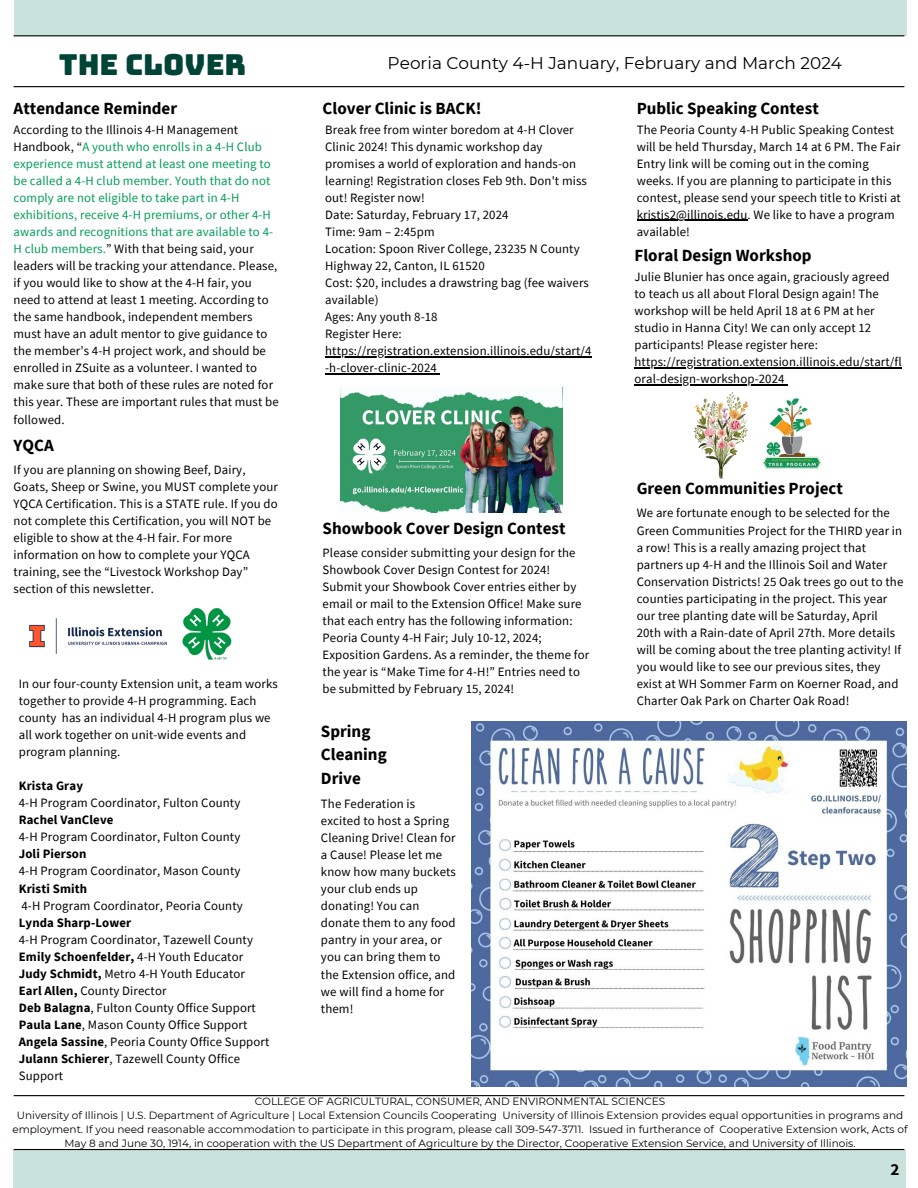
<style>
.page{position:relative;width:918px;height:1188px;background:#fff}
.page>*{position:absolute;margin:0;border:0;box-sizing:border-box;transform-origin:0 0}
.t1{font:28.95px "Bungee";color:#004438}
.t2{font:700 16.95px/23.7px "Source Sans Pro";color:#000}
.t3{font:16.95px "Montserrat";color:#000}
.t4{font:12.75px/17.1px "Source Sans Pro";letter-spacing:.01em;color:#000}
.t5{font:10.5px/14px "Montserrat";color:#000;text-align:center}
.s1{color:#009d56}
.s2{font-weight:700}
</style>
<div class="page">
<hr style="left:14px;top:86px;width:890px;height:1px;background:#000">
<div style="left:14px;top:1150px;width:892px;height:38px;background:#c9e3dc"></div>
<hr style="left:14px;top:1149px;width:890px;height:1px;background:#000">
<div style="left:14px;top:0;width:892px;height:36px;background:#c9e3dc"></div>
<hr style="left:14px;top:35px;width:890px;height:1px;background:#000">
<hr style="left:14px;top:1095px;width:890px;height:1px;background:#000">
<img style="left:29px;top:618px;width:138px;height:36px">
<img style="left:182px;top:608px;width:50px;height:52px">
<img style="left:472px;top:722px;width:434px;height:364px">
<img style="left:762px;top:398px;width:60px;height:71px">
<img style="left:694px;top:393px;width:53px;height:85px">
<img style="left:341px;top:391px;width:221px;height:121px">
<hr style="left:634px;top:367px;width:268px;height:2px;background:#000">
<hr style="left:634px;top:385px;width:151px;height:1px;background:#000">
<hr style="left:637px;top:220px;width:111px;height:1px;background:#000">
<hr style="left:325px;top:356px;width:267px;height:1px;background:#000">
<hr style="left:325px;top:373px;width:112px;height:1px;background:#000">
<p class="t1" style="left:59px;top:50px;width:189px">THE CLOVER</p>
<p class="t3" style="left:388px;top:53px;width:456px">Peoria County 4-H January, February and March 2024</p>
<p class="t2" style="left:14px;top:96px;width:165px">Attendance Reminder</p>
<h3 class="t4" style="left:14px;top:121px;width:267px">According to the Illinois 4-H Management Handbook, “<span class="s1">A youth who enrolls in a 4-H Club experience must attend at least one meeting to be called a 4-H club member. Youth that do not comply are not eligible to take part in 4-H exhibitions, receive 4-H premiums, or other 4-H awards and recognitions that are available to 4- H club members.</span>” With that being said, your leaders will be tracking your attendance. Please, if you would like to show at the 4-H fair, you need to attend at least 1 meeting. According to the same handbook, independent members must have an adult mentor to give guidance to the member’s 4-H project work, and should be enrolled in ZSuite as a volunteer. I wanted to make sure that both of these rules are noted for this year. These are important rules that must be followed.</h3>
<h3 class="t2" style="left:14px;top:433px;width:42px">YQCA</h3>
<p class="t4" style="left:14px;top:461px;width:266px">If you are planning on showing Beef, Dairy, Goats, Sheep or Swine, you MUST complete your YQCA Certification. This is a STATE rule. If you do not complete this Certification, you will NOT be eligible to show at the 4-H fair. For more information on how to complete your YQCA training, see the “Livestock Workshop Day” section of this newsletter.</p>
<p class="t4" style="left:19px;top:675px;width:261px">In our four-county Extension unit, a team works together to provide 4-H programming. Each county has an individual 4-H program plus we all work together on unit-wide events and program planning.</p>
<h3 class="t4" style="left:19px;top:777px;width:223px"><span class="s2">Krista Gray<br></span>4-H Program Coordinator, Fulton County<br><span class="s2">Rachel VanCleve<br></span>4-H Program Coordinator, Fulton County<br><span class="s2">Joli Pierson<br></span>4-H Program Coordinator, Mason County<br><span class="s2">Kristi Smith</span></h3>
<h5 class="t4" style="left:19px;top:896px;width:252px">4-H Program Coordinator, Peoria County <span class="s2">Lynda Sharp-Lower<br></span>4-H Program Coordinator, Tazewell County <span class="s2">Emily Schoenfelder,</span> 4-H Youth Educator <span class="s2">Judy Schmidt,</span> Metro 4-H Youth Educator <span class="s2">Earl Allen,</span> County Director<br><span class="s2">Deb Balagna</span>, Fulton County Office Support <span class="s2">Paula Lane</span>, Mason County Office Support <span class="s2">Angela Sassine</span>, Peoria County Office Support <span class="s2">Julann Schierer</span>, Tazewell County Office Support</h5>
<h2 class="t2" style="left:323px;top:96px;width:161px">Clover Clinic is BACK!</h2>
<p class="t4" style="left:325px;top:121px;width:265px">Break free from winter boredom at 4-H Clover<br>Clinic 2024! This dynamic workshop day promises a world of exploration and hands-on learning! Registration closes Feb 9th. Don't miss out! Register now!<br>Date: Saturday, February 17, 2024<br>Time: 9am – 2:45pm<br>Location: Spoon River College, 23235 N County<br>Highway 22, Canton, IL 61520<br>Cost: $20, includes a drawstring bag (fee waivers available)<br>Ages: Any youth 8-18<br>Register Here:</p>
<p class="t4" style="left:325px;top:342px;width:268px">https://registration.extension.illinois.edu/start/4 -h-clover-clinic-2024</p>
<h2 class="t2" style="left:323px;top:516px;width:244px">Showbook Cover Design Contest</h2>
<p class="t4" style="left:323px;top:543px;width:268px">Please consider submitting your design for the Showbook Cover Design Contest for 2024!<br>Submit your Showbook Cover entries either by email or mail to the Extension Office! Make sure that each entry has the following information:<br>Peoria County 4-H Fair; July 10-12, 2024; Exposition Gardens. As a reminder, the theme for the year is “Make Time for 4-H!” Entries need to be submitted by February 15, 2024!</p>
<h3 class="t2" style="left:321px;top:719px;width:67px">Spring<br>Cleaning<br>Drive</h3>
<p class="t4" style="left:321px;top:795px;width:136px">The Federation is excited to host a Spring<br>Cleaning Drive! Clean for a Cause! Please let me know how many buckets your club ends up donating! You can donate them to any food pantry in your area, or you can bring them to the Extension office, and we will find a home for them!</p>
<p class="t2" style="left:637px;top:96px;width:184px">Public Speaking Contest</p>
<p class="t4" style="left:637px;top:121px;width:266px">The Peoria County 4-H Public Speaking Contest will be held Thursday, March 14 at 6 PM. The Fair Entry link will be coming out in the coming weeks. If you are planning to participate in this contest, please send your speech title to Kristi at</p>
<h3 class="t4" style="left:637px;top:206px;width:259px">kristis2@illinois.edu. We like to have a program available!</h3>
<p class="t2" style="left:634px;top:243px;width:179px">Floral Design Workshop</p>
<p class="t4" style="left:634px;top:268px;width:257px">Julie Blunier has once again, graciously agreed to teach us all about Floral Design again! The workshop will be held April 18 at 6 PM at her studio in Hanna City! We can only accept 12 participants! Please register here:</p>
<h3 class="t4" style="left:634px;top:353px;width:269px">https://registration.extension.illinois.edu/start/fl</h3>
<p class="t4" style="left:634px;top:370px;width:152px">oral-design-workshop-2024</p>
<p class="t2" style="left:637px;top:476px;width:208px">Green Communities Project</p>
<p class="t4" style="left:637px;top:504px;width:268px">We are fortunate enough to be selected for the Green Communities Project for the THIRD year in a row! This is a really amazing project that partners up 4-H and the Illinois Soil and Water Conservation Districts! 25 Oak trees go out to the counties participating in the project. This year our tree planting date will be Saturday, April 20th with a Rain-date of April 27th. More details will be coming about the tree planting activity! If you would like to see our previous sites, they exist at WH Sommer Farm on Koerner Road, and Charter Oak Park on Charter Oak Road!</p>
<h5 class="t5" style="left:255px;top:1094px;width:412px">COLLEGE OF AGRICULTURAL, CONSUMER, AND ENVIRONMENTAL SCIENCES</h5>
<h5 class="t5" style="left:12px;top:1108px;width:897px">University of Illinois | U.S. Department of Agriculture | Local Extension Councils Cooperating University of Illinois Extension provides equal opportunities in programs and employment. If you need reasonable accommodation to participate in this program, please call 309-547-3711. Issued in furtherance of Cooperative Extension work, Acts of<br>May 8 and June 30, 1914, in cooperation with the US Department of Agriculture by the Director, Cooperative Extension Service, and University of Illinois.</h5>
<h2 class="t2" style="left:891px;top:1157px;width:10px">2</h2>
</div>
